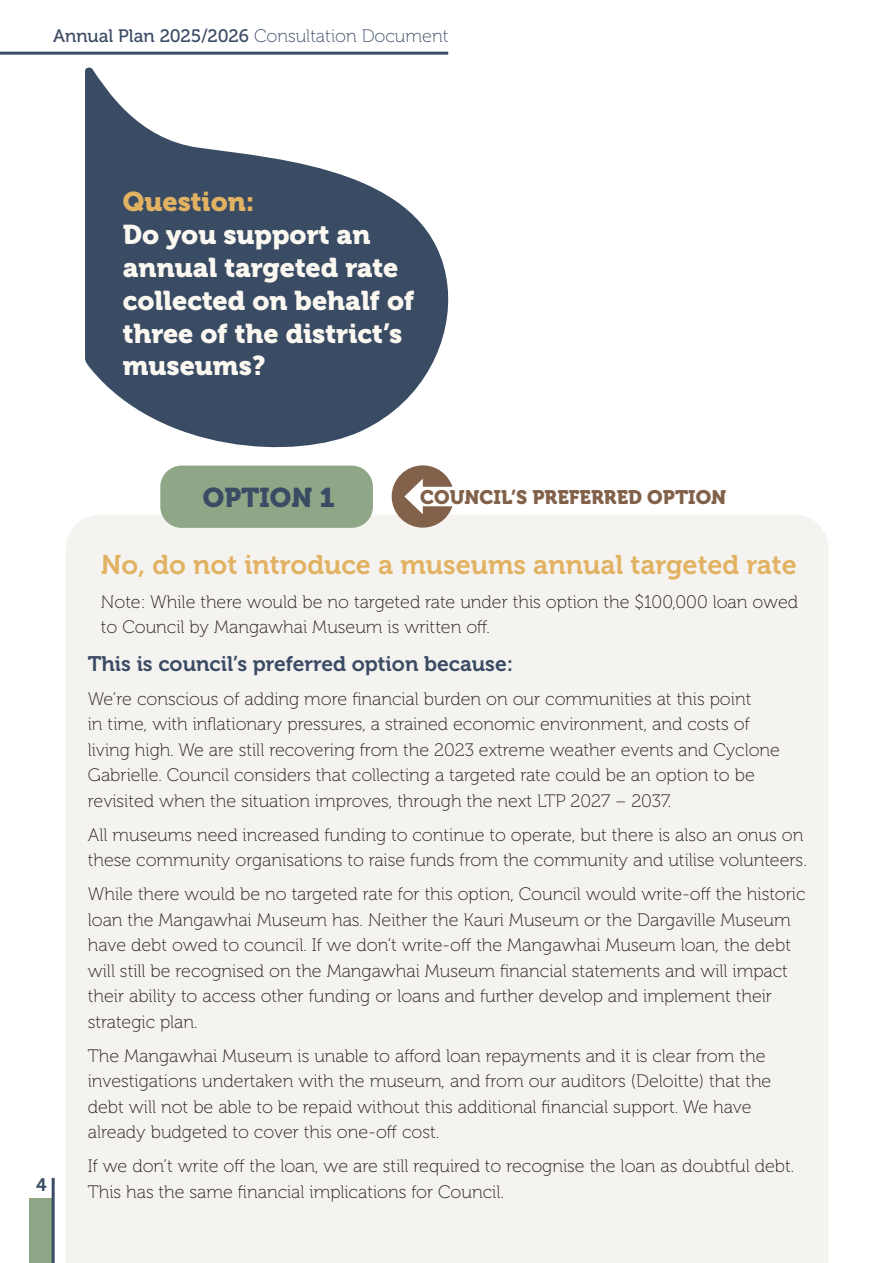
<style>
.page{position:relative;width:893px;height:1263px;background:#fff}
.page>*{position:absolute;margin:0;border:0;box-sizing:border-box;transform-origin:0 0}
.t1{font:27px/32.8px "Museo 900";color:#fbf8f1}
.t2{font:27px "Museo 700";color:#e2b263}
.t3{font:27px "Museo 900";color:#e2b263}
.t4{font:27px "Museo 900";color:#3a4b64}
.t5{font:21px "Museo 700";color:#3a4b64}
.t6{font:19.5px "Museo 900";color:#82614a}
.t7{font:18px/25.5px "Museo 100";color:#231f20}
.t8{font:18px "Museo 100";color:#3a4b64}
.t9{font:18px "Museo 700";color:#3a4b64}
.s1{font-family:"Museo 500"}
</style>
<div class="page">
<div style="left:29px;top:1198px;width:24px;height:65px;background:#8fa787"></div>
<hr style="left:52px;top:1178px;width:3px;height:85px;background:#3a4b64">
<hr style="left:0;top:52px;width:448px;height:3px;background:#3a4b64">
<div style="left:66px;top:515px;width:762px;height:748px;background:#f5f3f0"></div>
<svg style="left:85px;top:67px;width:364px;height:381px;fill:#3a4b64"></svg>
<div style="left:160px;top:466px;width:213px;height:62px;background:#8fa787;border-radius:21px"></div>
<svg style="left:392px;top:465px;width:60px;height:63px"></svg>
<p class="t8" style="left:53px;top:26px;width:397px"><span class="s1">Annual Plan 2025/2026</span> Consultation Document</p>
<h1 class="t3" style="left:123px;top:186px;width:133px">Question:</h1>
<h1 class="t1" style="left:123px;top:218px;width:293px">Do you support an annual targeted rate collected on behalf of three of the district’s museums?</h1>
<h1 class="t4" style="left:203px;top:482px;width:134px">OPTION 1</h1>
<p class="t6" style="left:420px;top:486px;width:308px">COUNCIL’S PREFERRED OPTION</p>
<p class="t9" style="left:36px;top:1175px;width:12px">4</p>
<h1 class="t2" style="left:101px;top:549px;width:697px">No, do not introduce a museums annual targeted rate</h1>
<p class="t7" style="left:101px;top:589px;width:699px">Note: While there would be no targeted rate under this option the $100,000 loan owed to Council by Mangawhai Museum is written off.</p>
<p class="t5" style="left:88px;top:652px;width:427px">This is council’s preferred option because:</p>
<p class="t7" style="left:88px;top:686px;width:694px">We’re conscious of adding more financial burden on our communities at this point<br>in time, with inflationary pressures, a strained economic environment, and costs of living high. We are still recovering from the 2023 extreme weather events and Cyclone Gabrielle. Council considers that collecting a targeted rate could be an option to be revisited when the situation improves, through the next LTP 2027 – 2037.</p>
<p class="t7" style="left:88px;top:822px;width:720px">All museums need increased funding to continue to operate, but there is also an onus on these community organisations to raise funds from the community and utilise volunteers.</p>
<p class="t7" style="left:88px;top:882px;width:719px">While there would be no targeted rate for this option, Council would write-off the historic loan the Mangawhai Museum has. Neither the Kauri Museum or the Dargaville Museum have debt owed to council. If we don’t write-off the Mangawhai Museum loan, the debt will still be recognised on the Mangawhai Museum financial statements and will impact their ability to access other funding or loans and further develop and implement their strategic plan.</p>
<p class="t7" style="left:88px;top:1043px;width:685px">The Mangawhai Museum is unable to afford loan repayments and it is clear from the investigations undertaken with the museum, and from our auditors (Deloitte) that the debt will not be able to be repaid without this additional financial support. We have already budgeted to cover this one-off cost.</p>
<p class="t7" style="left:88px;top:1154px;width:708px">If we don’t write off the loan, we are still required to recognise the loan as doubtful debt.<br>This has the same financial implications for Council.</p>
</div>
